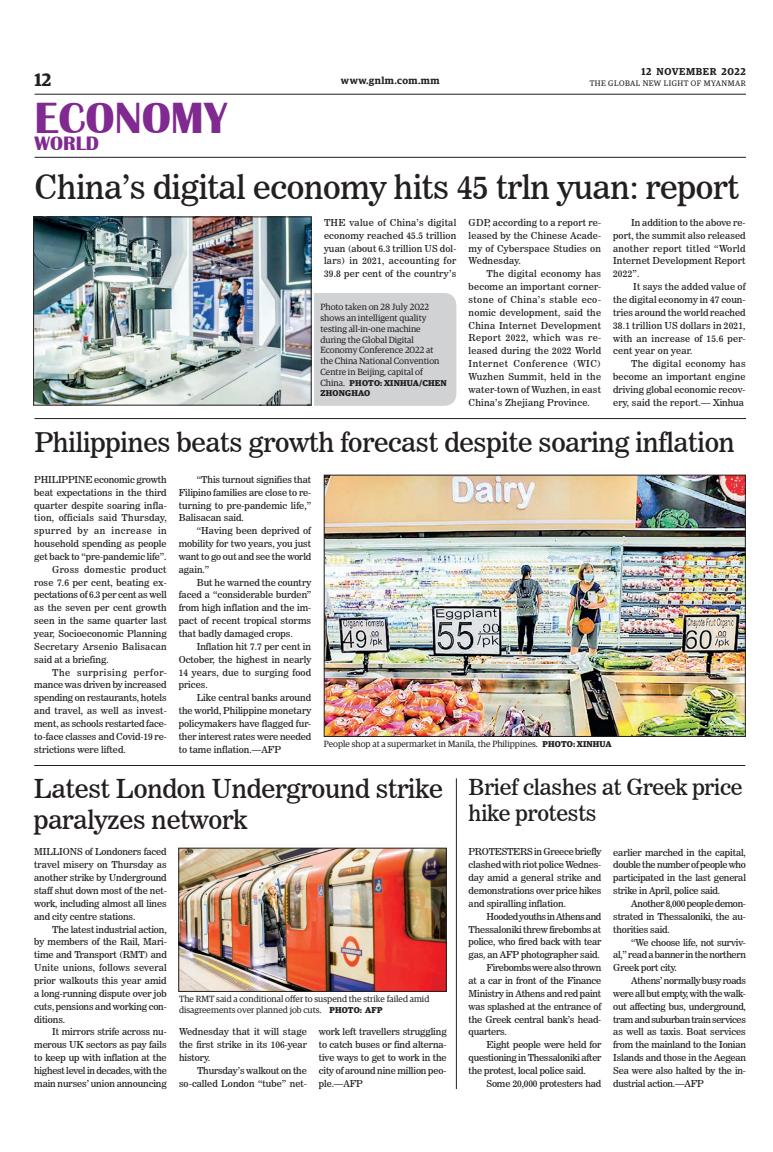
<style>
.page{position:relative;width:773px;height:1152px;background:#fff}
.page>*{position:absolute;margin:0;border:0;box-sizing:border-box;transform-origin:0 0}
.t1{font:700 45px "Britannic";color:#802990}
._2_Clm_Head{font:33px "News 706 BT Roman C";letter-spacing:-.01em;color:#231f20}
._2_Clm_Head-2{font:27px "News 706 BT Roman C";letter-spacing:-.01em;color:#231f20}
._2_Clm_Head-3{font:26px/31.2px "News 706 BT Roman C";letter-spacing:-.01em;color:#231f20}
._2_Clm_Head-4{font:22px/26.4px "News 706 BT Roman C";letter-spacing:-.01em;color:#231f20}
.t2{font:700 20px "Britannic";color:#802990}
.t3{font:600 18px "Guardian Egyp";color:#231f20}
.t4{font:600 10px "Guardian Egyp";letter-spacing:.055em;color:#231f20}
._2nd_Body{font:9.5px/12.9px "News 706 BT Roman C";letter-spacing:-.01em;color:#231f20;text-align:justify}
.Normal_Para{font:9.5px/12.9px "News 706 BT Roman C";color:#231f20;text-align:justify}
.t5{font:9px/10.8px "Guardian Egyp";color:#231f20}
.t6{font:700 8.5px/10.2px "Guardian Egyp";letter-spacing:.02em;color:#231f20}
.t7{font:8px "Guardian Egyp";letter-spacing:.06em;color:#231f20}
.s1{font-weight:400;font-size:9px}
.s2{font-weight:700;font-size:8.5px}
</style>
<div class="page">
<hr style="left:35px;top:94px;width:711px;height:1px;background:#231f20">
<hr style="left:35px;top:157px;width:711px;height:1px;background:#231f20">
<div style="left:314px;top:293px;width:142px;height:113px;background:#d1d2d4"></div>
<img style="left:35px;top:219px;width:274px;height:184px">
<div style="left:33px;top:217px;width:278px;height:188px;border:1px solid #231f20"></div>
<img style="left:326px;top:477px;width:417px;height:258px">
<div style="left:324px;top:475px;width:421px;height:262px;border:1px solid #231f20"></div>
<img style="left:180px;top:850px;width:264px;height:140px">
<div style="left:178px;top:848px;width:268px;height:144px;border:1px solid #231f20"></div>
<hr style="left:34px;top:418px;width:712px;height:1px;background:#231f20">
<hr style="left:34px;top:765px;width:711px;height:1px;background:#231f20">
<hr style="left:456px;top:778px;width:1px;height:311px;background:#231f20">
<h3 class="t3" style="left:35px;top:67px;width:18px">12</h3>
<p class="t4" style="left:641px;top:64px;width:106px">12 NOVEMBER 2022</p>
<p class="t4" style="left:341px;top:73px;width:100px">www.gnlm.com.mm</p>
<p class="t7" style="left:589px;top:78px;width:158px">THE GLOBAL NEW LIGHT OF MYANMAR</p>
<h1 class="t1" style="left:35px;top:92px;width:194px">ECONOMY</h1>
<h3 class="t2" style="left:35px;top:132px;width:66px">WORLD</h3>
<p class="_2_Clm_Head" style="left:35px;top:168px;width:705px">China’s digital economy hits 45 trln yuan: report</p>
<p class="Normal_Para" style="left:324px;top:216px;width:134px">THE value of China’s digital economy reached 45.5 trillion yuan (about 6.3 trillion US dol&shy;lars) in 2021, accounting for 39.8 per cent of the country’s</p>
<p class="t5" style="left:320px;top:301px;width:120px">Photo taken on 28 July 2022 shows an intelligent quality testing all-in-one machine during the Global Digital<br>Economy Conference 2022 at the China National Convention<br>Centre in Beijing, capital of</p>
<p class="t6" style="left:320px;top:377px;width:128px"><span class="s1">China.</span> PHOTO: XINHUA/CHEN<br>ZHONGHAO</p>
<p class="_2_Clm_Head-2" style="left:34px;top:426px;width:701px">Philippines beats growth forecast despite soaring inflation</p>
<p class="Normal_Para" style="left:34px;top:473px;width:134px">PHILIPPINE economic growth beat expectations in the third quarter despite soaring infla&shy;tion, officials said Thursday, spurred by an increase in household spending as people get back to “pre-pandemic life”.</p>
<p class="_2nd_Body" style="left:34px;top:563px;width:134px;text-indent:18px">Gross domestic product rose 7.6 per cent, beating ex&shy;pectations of 6.3 per cent as well as the seven per cent growth seen in the same quarter last year, Socioeconomic Planning Secretary Arsenio Balisacan said at a briefing.</p>
<p class="_2nd_Body" style="left:34px;top:666px;width:134px;text-indent:18px">The surprising perfor&shy;mance was driven by increased spending on restaurants, hotels and travel, as well as invest&shy;ment, as schools restarted face&shy;to-face classes and Covid-19 re&shy;strictions were lifted.</p>
<p class="Normal_Para" style="left:468px;top:216px;width:134px">GDP, according to a report re&shy;leased by the Chinese Acade&shy;my of Cyberspace Studies on Wednesday.</p>
<p class="_2nd_Body" style="left:468px;top:267px;width:134px;text-indent:18px">The digital economy has become an important corner&shy;stone of China’s stable eco&shy;nomic development, said the China Internet Development Report 2022, which was re&shy;leased during the 2022 World Internet Conference (WIC)<br>Wuzhen Summit, held in the water-town of Wuzhen, in east China’s Zhejiang Province.</p>
<p class="_2nd_Body" style="left:613px;top:216px;width:134px;text-indent:18px">In addition to the above re&shy;port, the summit also released another report titled “World Internet Development Report 2022”.</p>
<p class="_2nd_Body" style="left:613px;top:280px;width:134px;text-indent:20px">It says the added value of the digital economy in 47 coun&shy;tries around the world reached 38.1 trillion US dollars in 2021, with an increase of 15.6 per&shy;cent year on year.</p>
<p class="_2nd_Body" style="left:613px;top:357px;width:134px;text-indent:18px">The digital economy has become an important engine driving global economic recov&shy;ery, said the report.— Xinhua</p>
<p class="_2nd_Body" style="left:179px;top:473px;width:134px;text-indent:18px">“This turnout signifies that Filipino families are close to re&shy;turning to pre-pandemic life,” Balisacan said.</p>
<p class="_2nd_Body" style="left:179px;top:524px;width:134px;text-indent:18px">“Having been deprived of mobility for two years, you just want to go out and see the world again.”</p>
<p class="_2nd_Body" style="left:179px;top:576px;width:134px;text-indent:18px">But he warned the country faced a “considerable burden” from high inflation and the im&shy;pact of recent tropical storms that badly damaged crops.</p>
<p class="_2nd_Body" style="left:179px;top:640px;width:134px;text-indent:18px">Inflation hit 7.7 per cent in October, the highest in nearly 14 years, due to surging food prices.</p>
<p class="_2nd_Body" style="left:179px;top:691px;width:134px;text-indent:18px">Like central banks around the world, Philippine monetary policymakers have flagged fur&shy;ther interest rates were needed to tame inflation.—AFP</p>
<p class="_2_Clm_Head-3" style="left:34px;top:773px;width:410px">Latest London Underground strike paralyzes network</p>
<p class="Normal_Para" style="left:34px;top:846px;width:134px">MILLIONS of Londoners faced travel misery on Thursday as another strike by Underground staff shut down most of the net&shy;work, including almost all lines and city centre stations.</p>
<p class="_2nd_Body" style="left:34px;top:923px;width:134px;text-indent:18px">The latest industrial action, by members of the Rail, Mari&shy;time and Transport (RMT) and Unite unions, follows several prior walkouts this year amid a long-running dispute over job cuts, pensions and working con&shy;ditions.</p>
<p class="_2nd_Body" style="left:34px;top:1026px;width:134px;text-indent:18px">It mirrors strife across nu&shy;merous UK sectors as pay fails to keep up with inflation at the highest level in decades, with the main nurses’ union announcing</p>
<p class="_2nd_Body" style="left:179px;top:1026px;width:129px">Wednesday that it will stage the first strike in its 106-year history.</p>
<p class="t5" style="left:324px;top:738px;width:289px">People shop at a supermarket in Manila, the Philippines. <span class="s2">PHOTO: XINHUA</span></p>
<p class="_2_Clm_Head-4" style="left:468px;top:774px;width:275px">Brief clashes at Greek price hike protests</p>
<p class="Normal_Para" style="left:468px;top:846px;width:134px">PROTESTERS in Greece briefly clashed with riot police Wednes&shy;day amid a general strike and demonstrations over price hikes and spiralling inflation.</p>
<p class="_2nd_Body" style="left:468px;top:910px;width:134px;text-indent:18px">Hooded youths in Athens and Thessaloniki threw firebombs at police, who fired back with tear gas, an AFP photographer said.</p>
<p class="_2nd_Body" style="left:468px;top:961px;width:134px;text-indent:18px">Firebombs were also thrown at a car in front of the Finance Ministry in Athens and red paint was splashed at the entrance of the Greek central bank’s head&shy;quarters.</p>
<p class="_2nd_Body" style="left:468px;top:1038px;width:134px;text-indent:18px">Eight people were held for questioning in Thessaloniki after the protest, local police said.</p>
<p class="_2nd_Body" style="left:486px;top:1077px;width:116px">Some 20,000 protesters had</p>
<p class="_2nd_Body" style="left:613px;top:846px;width:134px">earlier marched in the capital, double the number of people who participated in the last general strike in April, police said.</p>
<p class="_2nd_Body" style="left:613px;top:897px;width:134px;text-indent:18px">Another 8,000 people demon&shy;strated in Thessaloniki, the au&shy;thorities said.</p>
<p class="_2nd_Body" style="left:613px;top:936px;width:134px;text-indent:18px">“We choose life, not surviv&shy;al,” read a banner in the northern Greek port city.</p>
<p class="_2nd_Body" style="left:613px;top:974px;width:134px;text-indent:18px">Athens’ normally busy roads were all but empty, with the walk&shy;out affecting bus, underground, tram and suburban train services as well as taxis. Boat services from the mainland to the Ionian Islands and those in the Aegean Sea were also halted by the in&shy;dustrial action.—AFP</p>
<p class="t5" style="left:179px;top:993px;width:252px">The RMT said a conditional offer to suspend the strike failed amid disagreements over planned job cuts. <span class="s2">PHOTO: AFP</span></p>
<p class="_2nd_Body" style="left:319px;top:1026px;width:129px">work left travellers struggling to catch buses or find alterna&shy;tive ways to get to work in the city of around nine million peo&shy;ple.—AFP</p>
<p class="_2nd_Body" style="left:179px;top:1064px;width:129px;text-align:right">Thursday’s walkout on the so-called London “tube” net-</p>
</div>
